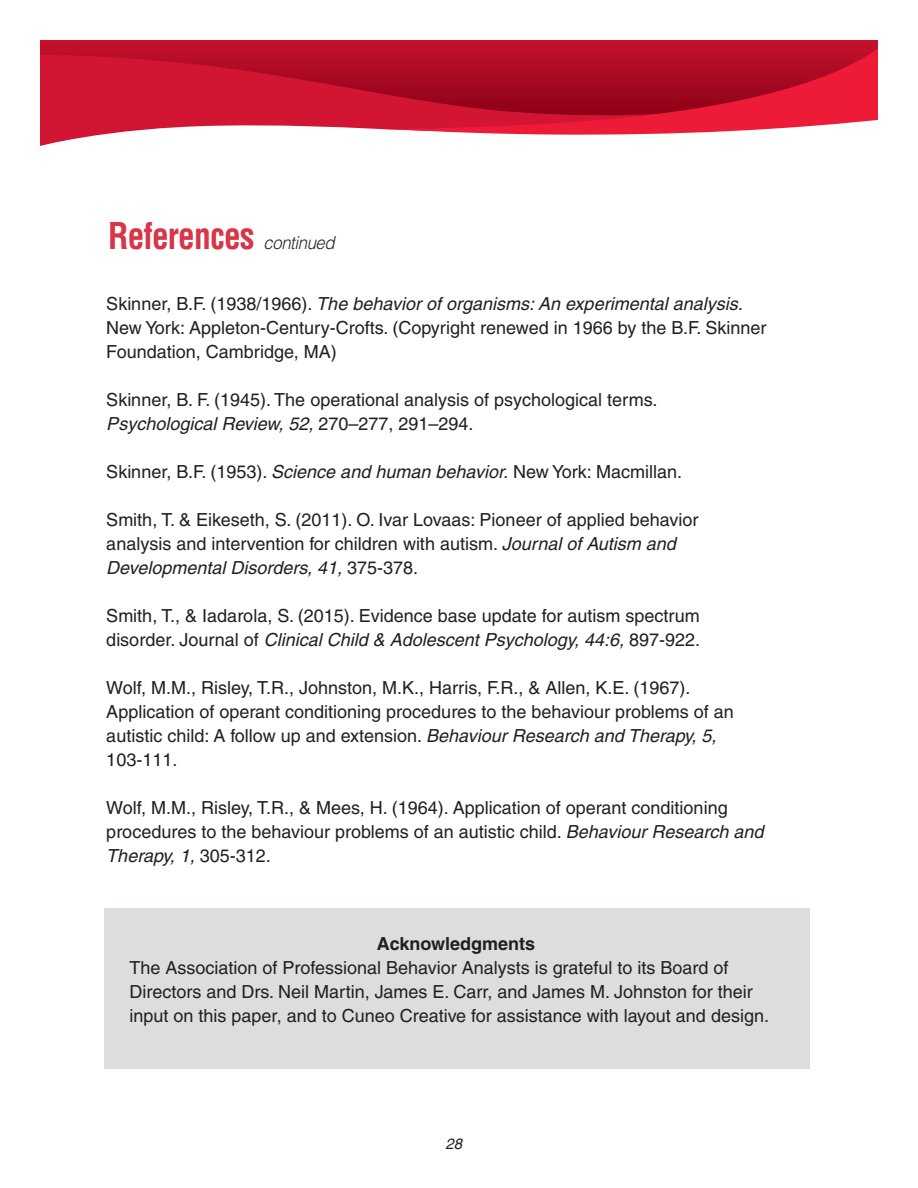
<style>
.page{position:relative;width:918px;height:1188px;background:#fff}
.page>*{position:absolute;margin:0;border:0;box-sizing:border-box;transform-origin:0 0}
.t1{font:700 condensed 36px "Helvetica";letter-spacing:-.025em;color:#d83548;scale:.93 1}
.t2{font:18px/24px "Helvetica";color:#231f20}
.t3{font:700 18px "Helvetica";color:#231f20}
.t4{font:italic 15px "Helvetica";color:#231f20}
.s1{font-weight:300;font-style:italic;font-stretch:normal;font-size:18px;color:#231f20}
.s2{font-style:italic}
</style>
<div class="page">
<svg style="left:40px;top:53px;width:340px;height:93px;fill:#d21532"></svg>
<svg style="left:380px;top:40px;width:497px;height:95px;background:#c21933"></svg>
<div style="left:105px;top:908px;width:705px;height:161px;background:#dcdddf"></div>
<h1 class="t1" style="left:108px;top:221px;width:245px">References <span class="s1">continued</span></h1>
<p class="t2" style="left:106px;top:294px;width:662px">S k i n n e r, B . F. ( 1 9 3 8 / 1 9 6 6 ) . <span class="s2">The behavior of organisms:An experimental analysis.<br></span>New York: Appleton-Century-Crofts. (Copyright renewed in 1966 by the B.F. Skinner<br>Foundation, Cambridge, MA)</p>
<p class="t2" style="left:106px;top:390px;width:553px">Skinner, B. F. (1945). The operational analysis of psychological terms.<br><span class="s2">Psychological Review, 52,</span> 2 7 0 – 2 7 7 , 2 9 1 – 2 9 4 .</p>
<p class="t2" style="left:106px;top:462px;width:577px">Skinner, B.F. (1953). <span class="s2">Science and human behavior.</span>New York: Macmillan.</p>
<p class="t2" style="left:106px;top:510px;width:594px">Smith, T. &amp; Eikeseth, S. (2011). O. Ivar Lovaas: Pioneer of applied behavior analysis and intervention for children with autism. <span class="s2">Journal of Autism and<br>Developmental Disorders, 41,</span> 3 7 5 - 3 7 8 .</p>
<p class="t2" style="left:106px;top:606px;width:595px">Smith, T., &amp; Iadarola, S. (2015). Evidence base update for autism spectrum d i s o r d e r. J o u r n a l o f <span class="s2">Clinical Child &amp; Adolescent Psychology, 44:6,</span> 8 9 7 - 9 2 2 .</p>
<p class="t2" style="left:106px;top:678px;width:629px">Wolf, M.M., Risley, T.R., Johnston, M.K., Harris, F.R., &amp; Allen, K.E. (1967).<br>Application of operant conditioning procedures to the behaviour problems of an autistic child: A follow up and extension. <span class="s2">Behaviour Research and Therapy, 5, </span>103-111.</p>
<p class="t2" style="left:106px;top:798px;width:662px">Wolf, M.M., Risley, T.R., &amp; Mees, H. (1964). Application of operant conditioning procedures to the behaviour problems of an autistic child. <span class="s2">Behaviour Research and<br>Therapy, 1,</span> 305-312.</p>
<p class="t3" style="left:377px;top:937px;width:160px">Acknowledgments</p>
<p class="t2" style="left:129px;top:957px;width:641px">The Association of Professional Behavior Analysts is grateful to its Board of<br>Directors and Drs. Neil Martin, James E. Carr, and James M. Johnston for their input on this paper, and to Cuneo Creative for assistance with layout and design.</p>
<p class="t4" style="left:445px;top:1139px;width:21px">28</p>
</div>
